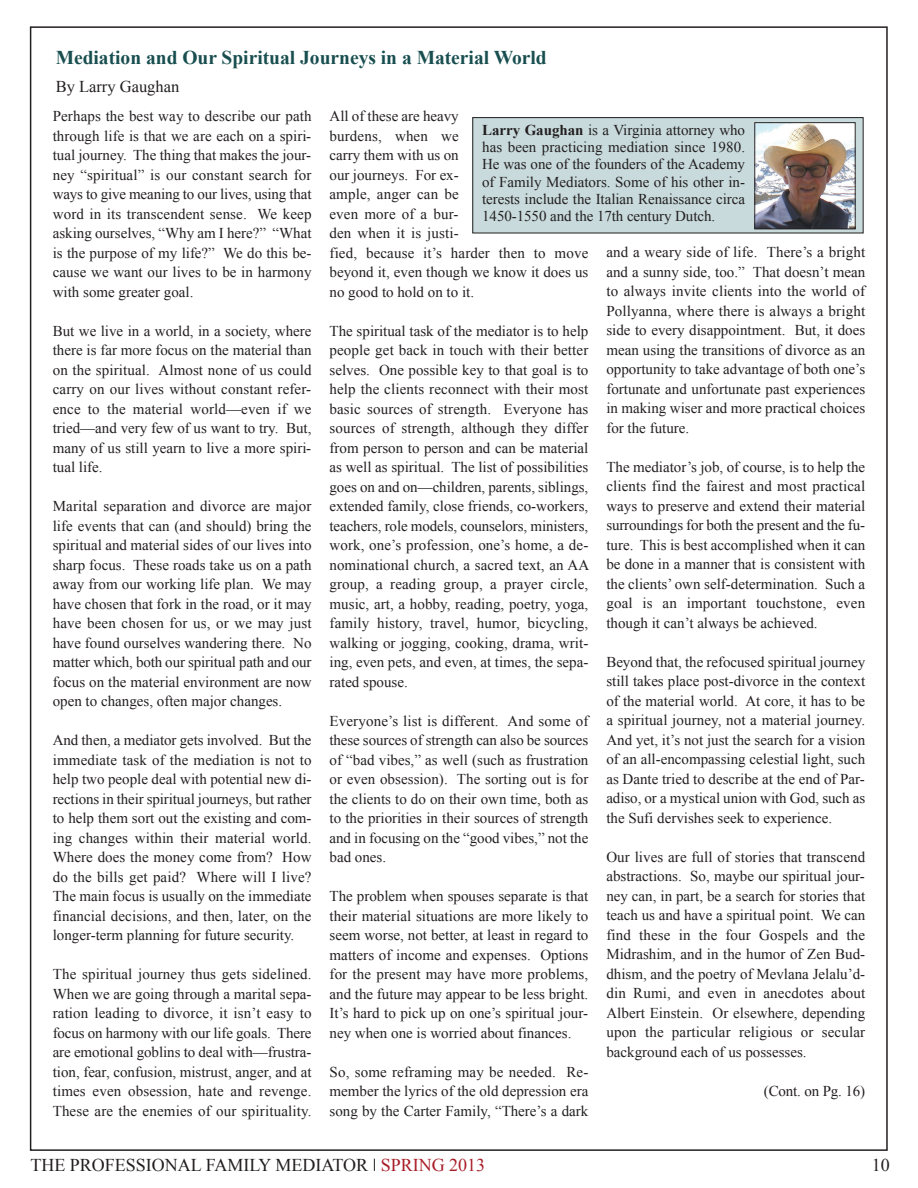
<style>
.page{position:relative;width:918px;height:1188px;background:#fff}
.page>*{position:absolute;margin:0;border:0;box-sizing:border-box;transform-origin:0 0}
.t1{font:700 19.5px "Times New Roman";color:#184e4f}
.t2{font:18px "Times New Roman";color:#231f20}
.t3{font:16.5px "Times New Roman";color:#231f20}
.t4{font:15px/19.5px "Times New Roman";color:#231f20;text-align:justify}
.s1{font-weight:700}
.s2{color:#a81e28}
</style>
<div class="page">
<svg style="left:374px;top:1159px;width:1px;height:12px"></svg>
<div style="left:473px;top:118px;width:390px;height:115px;background:#c8dadc"></div>
<div style="left:472px;top:117px;width:392px;height:116px;border:1px solid #231f20"></div>
<img style="left:756px;top:124px;width:98px;height:103px">
<div style="left:754px;top:122px;width:102px;height:107px;border:1px solid #231f20"></div>
<h1 class="t1" style="left:56px;top:46px;width:493px">Mediation and Our Spiritual Journeys in a Material World</h1>
<p class="t3" style="left:56px;top:77px;width:125px">By Larry Gaughan</p>
<p class="t4" style="left:482px;top:121px;width:264px;line-height:17.2px"><span class="s1">Larry Gaughan</span> is a Virginia attorney who has been practicing mediation since 1980.<br>He was one of the founders of the Academy of Family Mediators. Some of his other in&shy;terests include the Italian Renaissance circa 1450-1550 and the 17th century Dutch.</p>
<p class="t4" style="left:330px;top:107px;width:260px;text-align:left">All of these are heavy<br>burdens, when we<br>carry them with us on<br>our journeys. For ex-<br>ample, anger can be<br>even more of a bur-<br>den when it is justi-<br>fied, because it’s harder then to move beyond it, even though we know it does us no good to hold on to it.</p>
<p class="t4" style="left:330px;top:321px;width:261px">The spiritual task of the mediator is to help people get back in touch with their better selves. One possible key to that goal is to help the clients reconnect with their most basic sources of strength. Everyone has sources of strength, although they differ from person to person and can be material as well as spiritual. The list of possibilities goes on and on—children, parents, siblings, extended family, close friends, co-workers, teachers, role models, counselors, ministers, work, one’s profession, one’s home, a de&shy;nominational church, a sacred text, an AA group, a reading group, a prayer circle, music, art, a hobby, reading, poetry, yoga, family history, travel, humor, bicycling, walking or jogging, cooking, drama, writ&shy;ing, even pets, and even, at times, the sepa&shy;rated spouse.</p>
<p class="t4" style="left:330px;top:711px;width:260px">Everyone’s list is different. And some of these sources of strength can also be sources of “bad vibes,” as well (such as frustration or even obsession). The sorting out is for the clients to do on their own time, both as to the priorities in their sources of strength and in focusing on the “good vibes,” not the bad ones.</p>
<p class="t4" style="left:330px;top:887px;width:260px">The problem when spouses separate is that their material situations are more likely to seem worse, not better, at least in regard to matters of income and expenses. Options for the present may have more problems, and the future may appear to be less bright.<br>It’s hard to pick up on one’s spiritual jour&shy;ney when one is worried about finances.</p>
<p class="t4" style="left:330px;top:1062px;width:260px">So, some reframing may be needed. Re&shy;member the lyrics of the old depression era song by the Carter Family, “There’s a dark</p>
<p class="t4" style="left:53px;top:107px;width:260px">Perhaps the best way to describe our path through life is that we are each on a spiri&shy;tual journey. The thing that makes the jour&shy;ney “spiritual” is our constant search for ways to give meaning to our lives, using that word in its transcendent sense. We keep asking ourselves, “Why am I here?” “What is the purpose of my life?” We do this be&shy;cause we want our lives to be in harmony with some greater goal.</p>
<p class="t4" style="left:53px;top:321px;width:260px">But we live in a world, in a society, where there is far more focus on the material than on the spiritual. Almost none of us could carry on our lives without constant refer&shy;ence to the material world—even if we tried—and very few of us want to try. But, many of us still yearn to live a more spiri&shy;tual life.</p>
<p class="t4" style="left:53px;top:497px;width:260px">Marital separation and divorce are major life events that can (and should) bring the spiritual and material sides of our lives into sharp focus. These roads take us on a path away from our working life plan. We may have chosen that fork in the road, or it may have been chosen for us, or we may just have found ourselves wandering there. No matter which, both our spiritual path and our focus on the material environment are now open to changes, often major changes.</p>
<p class="t4" style="left:53px;top:731px;width:260px">And then, a mediator gets involved. But the immediate task of the mediation is not to help two people deal with potential new di&shy;rections in their spiritual journeys, but rather to help them sort out the existing and com&shy;ing changes within their material world.<br>Where does the money come from? How do the bills get paid? Where will I live?<br>The main focus is usually on the immediate financial decisions, and then, later, on the longer-term planning for future security.</p>
<p class="t4" style="left:53px;top:965px;width:260px">The spiritual journey thus gets sidelined.<br>When we are going through a marital sepa&shy;ration leading to divorce, it isn’t easy to focus on harmony with our life goals. There are emotional goblins to deal with—frustra&shy;tion, fear, confusion, mistrust, anger, and at times even obsession, hate and revenge.<br>These are the enemies of our spirituality.</p>
<p class="t4" style="left:606px;top:242px;width:260px">and a weary side of life. There’s a bright and a sunny side, too.” That doesn’t mean to always invite clients into the world of Pollyanna, where there is always a bright side to every disappointment. But, it does mean using the transitions of divorce as an opportunity to take advantage of both one’s fortunate and unfortunate past experiences in making wiser and more practical choices for the future.</p>
<p class="t4" style="left:606px;top:457px;width:260px">The mediator’s job, of course, is to help the clients find the fairest and most practical ways to preserve and extend their material surroundings for both the present and the fu&shy;ture. This is best accomplished when it can be done in a manner that is consistent with the clients’ own self-determination. Such a goal is an important touchstone, even though it can’t always be achieved.</p>
<p class="t4" style="left:606px;top:652px;width:260px">Beyond that, the refocused spiritual journey still takes place post-divorce in the context of the material world. At core, it has to be a spiritual journey, not a material journey.<br>And yet, it’s not just the search for a vision of an all-encompassing celestial light, such as Dante tried to describe at the end of Par&shy;adiso, or a mystical union with God, such as the Sufi dervishes seek to experience.</p>
<p class="t4" style="left:606px;top:847px;width:260px">Our lives are full of stories that transcend abstractions. So, maybe our spiritual jour&shy;ney can, in part, be a search for stories that teach us and have a spiritual point. We can find these in the four Gospels and the Midrashim, and in the humor of Zen Bud&shy;dhism, and the poetry of Mevlana Jelalu’d&shy;din Rumi, and even in anecdotes about Albert Einstein. Or elsewhere, depending upon the particular religious or secular background each of us possesses.</p>
<p class="t4" style="left:764px;top:1081px;width:103px">(Cont. on Pg. 16)</p>
<p class="t2" style="left:30px;top:1155px;width:456px">THE PROFESSIONAL FAMILY MEDIATOR <span class="s2">SPRING 2013</span></p>
<p class="t2" style="left:872px;top:1155px;width:19px">10</p>
</div>
